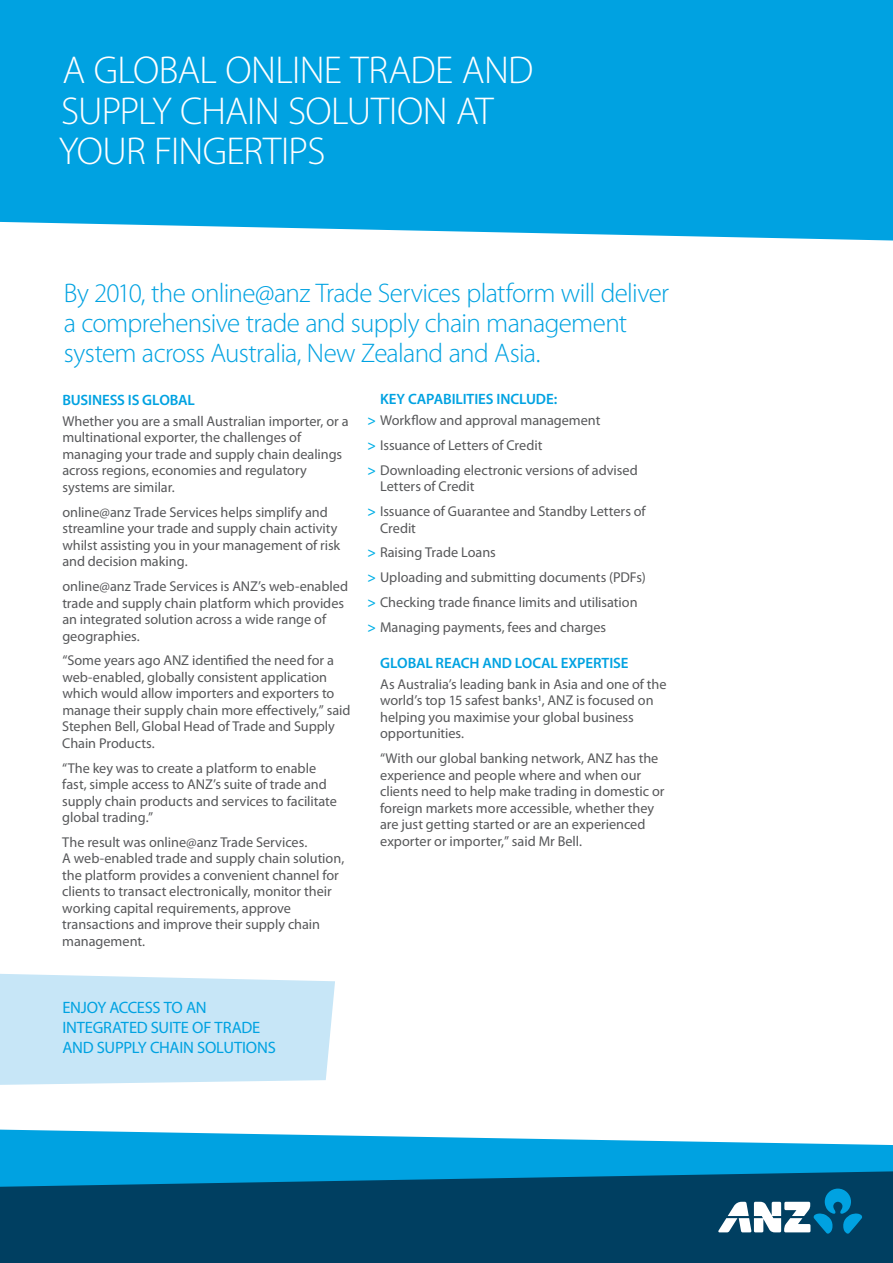
<style>
.page{position:relative;width:893px;height:1263px;background:#fff}
.page>*{position:absolute;margin:0;border:0;box-sizing:border-box;transform-origin:0 0}
.t1{font:300 39px/40.5px "Myriad Pro";letter-spacing:-.02em;color:#fff}
.t2{font:300 27px/30px "Myriad Pro";letter-spacing:-.025em;color:#00a2e1}
.t3{font:16.5px "Myriad Pro";color:#00a2e1}
.t4{font:600 15px "Myriad Pro";letter-spacing:-.005em;color:#00a2e1}
.t5{font:14.25px/16.5px "Myriad Pro";letter-spacing:-.005em;color:#57585a}
.s1{font-weight:600;color:#00afe6}
</style>
<div class="page">
<svg style="left:0;top:974px;width:335px;height:111px;background:#cae7f7"></svg>
<div style="left:0;top:0;width:893px;height:240px;background:#00a2e1"></div>
<svg style="left:0;top:1129px;width:893px;height:42px;fill:#00a2e1"></svg>
<svg style="left:0;top:1171px;width:893px;height:92px;background:#00486d"></svg>
<svg style="left:707px;top:1178px;width:167px;height:65px;background:#296685"></svg>
<h1 class="t1" style="left:59px;top:51px;width:476px">A GLOBAL ONLINE TRADE AND<br>SUPPLY CHAIN SOLUTION AT<br>YOUR FINGERTIPS</h1>
<h2 class="t2" style="left:64px;top:279px;width:607px">By 2010, the online@anz Trade Services platform will deliver a comprehensive trade and supply chain management system across Australia, New Zealand and Asia.</h2>
<p class="t4" style="left:380px;top:389px;width:179px">KEY CAPABILITIES INCLUDE:</p>
<p class="t5" style="left:367px;top:408px;width:272px;line-height:24.8px"><span class="s1">&gt;</span> Workflow and approval management<br><span class="s1">&gt;</span> Issuance of Letters of Credit<br><span class="s1">&gt;</span> Downloading electronic versions of advised</p>
<p class="t5" style="left:367px;top:474px;width:280px;line-height:24.8px;text-indent:13px">Letters of Credit<br><span class="s1">&gt;</span> Issuance of Guarantee and Standby Letters of</p>
<p class="t5" style="left:367px;top:515px;width:280px;line-height:24.8px;text-indent:13px">Credit<br><span class="s1">&gt;</span> Raising Trade Loans<br><span class="s1">&gt;</span> Uploading and submitting documents (PDFs) <span class="s1">&gt;</span> Checking trade finance limits and utilisation <span class="s1">&gt;</span> Managing payments, fees and charges</p>
<p class="t4" style="left:380px;top:653px;width:250px">GLOBAL REACH AND LOCAL EXPERTISE</p>
<p class="t5" style="left:380px;top:676px;width:288px">As Australia’s leading bank in Asia and one of the world’s top 15 safest banks<sup>1</sup>, ANZ is focused on helping you maximise your global business opportunities.</p>
<p class="t5" style="left:380px;top:750px;width:286px">“With our global banking network, ANZ has the experience and people where and when our clients need to help make trading in domestic or foreign markets more accessible, whether they are just getting started or are an experienced exporter or importer,” said Mr Bell.</p>
<p class="t4" style="left:62px;top:390px;width:9px">BUSINESS</p>
<p class="t4" style="left:128px;top:390px;width:34px">IS GLOBAL</p>
<p class="t5" style="left:62px;top:413px;width:288px">Whether you are a small Australian importer, or a multinational exporter, the challenges of managing your trade and supply chain dealings across regions, economies and regulatory systems are similar.</p>
<p class="t5" style="left:62px;top:503px;width:279px">online@anz Trade Services helps simplify and streamline your trade and supply chain activity whilst assisting you in your management of risk and decision making.</p>
<p class="t5" style="left:62px;top:578px;width:287px">online@anz Trade Services is ANZ’s web-enabled trade and supply chain platform which provides an integrated solution across a wide range of geographies.</p>
<p class="t5" style="left:62px;top:652px;width:290px">“Some years ago ANZ identified the need for a web-enabled, globally consistent application which would allow importers and exporters to manage their supply chain more effectively,” said Stephen Bell, Global Head of Trade and Supply Chain Products.</p>
<p class="t5" style="left:62px;top:759px;width:276px">“The key was to create a platform to enable fast, simple access to ANZ’s suite of trade and supply chain products and services to facilitate global trading.”</p>
<p class="t5" style="left:62px;top:833px;width:283px">The result was online@anz Trade Services.<br>A web-enabled trade and supply chain solution, the platform provides a convenient channel for clients to transact electronically, monitor their working capital requirements, approve transactions and improve their supply chain management.</p>
<p class="t3" style="left:62px;top:997px;width:53px">Enjoy accesst</p>
<p class="t3" style="left:172px;top:997px;width:19px">o an</p>
<p class="t3" style="left:62px;top:1017px;width:9px">integratedsuite</p>
<p class="t3" style="left:192px;top:1017px;width:20px">oftrade</p>
<p class="t3" style="left:62px;top:1037px;width:10px">andsuppl</p>
<p class="t3" style="left:138px;top:1037px;width:18px">y chains</p>
<p class="t3" style="left:205px;top:1037px;width:20px">oluti</p>
<p class="t3" style="left:246px;top:1037px;width:21px">ons</p>
</div>
